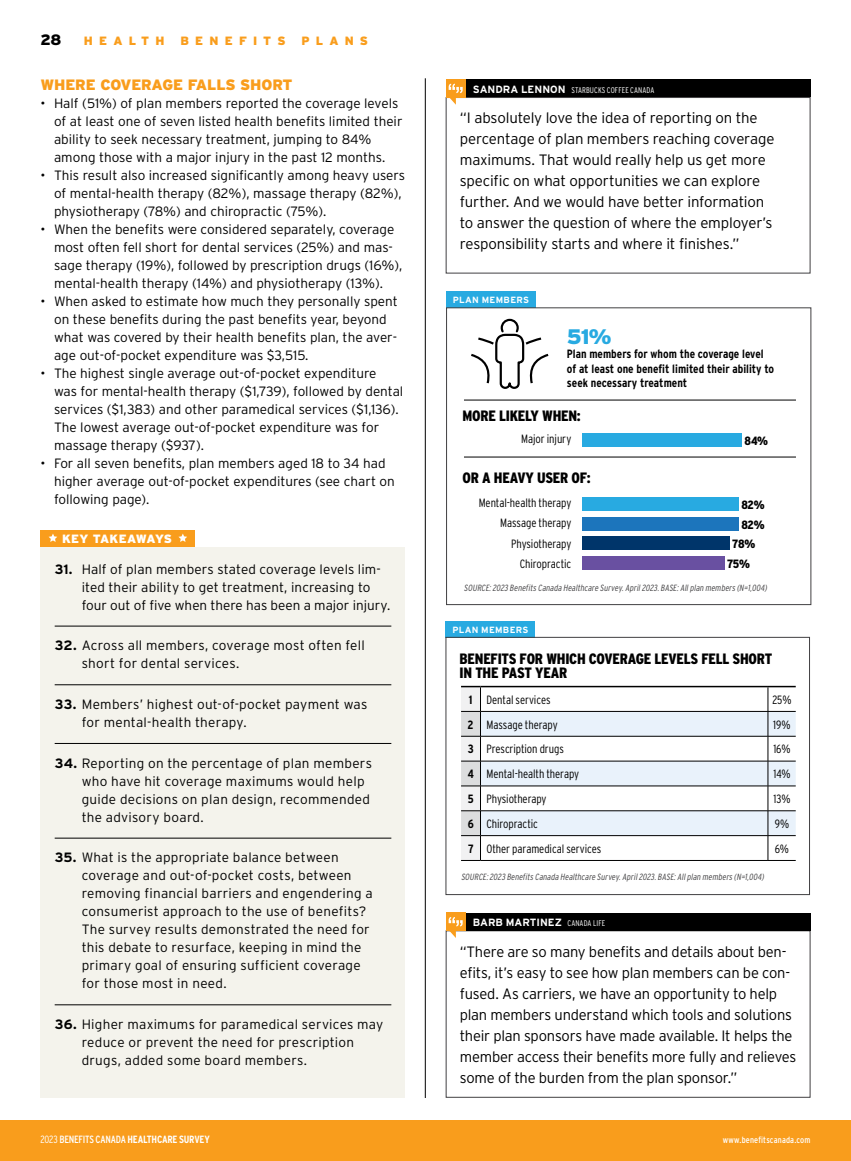
<style>
.page{position:relative;width:851px;height:1161px;background:#fff}
.page>*{position:absolute;margin:0;border:0;box-sizing:border-box;transform-origin:0 0}
.t1{font:900 21px "Interstate";color:#28aae1}
.Quote_copy{font:300 15px/21px "Interstate";letter-spacing:-.015em;color:#000}
.t2{font:900 15px/13.5px "Interstate Condensed";letter-spacing:-.02em;color:#000}
.t3{font:900 15px "Interstate";letter-spacing:-.01em;color:#f99d1c}
.t4{font:900 15px "Interstate";color:#000}
.t5{font:300 13.5px/18px "Interstate";color:#000}
.t6{font:300 13.5px/18px "Interstate";letter-spacing:.02em;color:#000}
.t7{font:300 12px/20.2px "Interstate Condensed";letter-spacing:-.005em;color:#000;text-align:right}
.t8{font:700 12px/14.4px "Interstate Condensed";color:#000}
.t9{font:900 12px "Interstate";letter-spacing:.51em;color:#f99d1c}
.t10{font:900 12px "Interstate Condensed";letter-spacing:-.025em;color:#000}
.t11{font:900 12px "Interstate";letter-spacing:.005em;color:#fff}
.t12{font:700 10.5px "Interstate Condensed";letter-spacing:-.025em;color:#fff}
.t13{font:700 10.5px "Interstate";letter-spacing:-.005em;color:#fff}
.t14{font:italic 300 9px "Interstate Condensed";color:#414042}
.t15{font:9px "Interstate Condensed";letter-spacing:.015em;color:#fff}
.t16{font:700 9px "Interstate";letter-spacing:.03em;color:#fff}
.t17{font:300 8.25px "Interstate Condensed";letter-spacing:.01em;color:#fff}
.s1{font-weight:700}
.s2{font-family:"Interstate";font-weight:700;font-size:10.5px}
.s3{font-family:"Interstate Condensed";font-weight:300;font-size:8.25px}
.s4{font-weight:300}
.s5{font-weight:400}
</style>
<div class="page">
<div style="left:0;top:1120px;width:850px;height:41px;background:#f99d1c"></div>
<hr style="left:425px;top:78px;width:1px;height:1020px;background:#000">
<div style="left:446px;top:913px;width:364px;height:18px;background:#000"></div>
<div style="left:446px;top:913px;width:20px;height:18px;background:#f99d1c"></div>
<svg style="left:448px;top:917px;width:14px;height:21px"></svg>
<div style="left:446px;top:621px;width:89px;height:16px;background:#28aae1"></div>
<div style="left:446px;top:637px;width:363px;height:258px;border:1px solid #414042"></div>
<svg style="left:461px;top:686px;width:334px;height:175px"></svg>
<div style="left:40px;top:547px;width:365px;height:550px;background:#f4f3ec"></div>
<hr style="left:55px;top:626px;width:336px;height:1px;background:#000">
<hr style="left:55px;top:685px;width:336px;height:1px;background:#000">
<hr style="left:55px;top:743px;width:336px;height:1px;background:#000">
<hr style="left:55px;top:838px;width:336px;height:1px;background:#000">
<hr style="left:55px;top:1005px;width:336px;height:1px;background:#000">
<div style="left:40px;top:530px;width:155px;height:17px;background:#f99d1c"></div>
<svg style="left:49px;top:534px;width:8px;height:8px"></svg>
<svg style="left:178px;top:534px;width:9px;height:8px"></svg>
<div style="left:446px;top:291px;width:89px;height:17px;background:#28aae1"></div>
<div style="left:446px;top:308px;width:365px;height:297px;border:1px solid #414042"></div>
<hr style="left:464px;top:400px;width:332px;height:1px;background:#000">
<hr style="left:464px;top:457px;width:332px;height:1px;background:#000">
<div style="left:582px;top:498px;width:156px;height:13px;background:#28aae1"></div>
<div style="left:582px;top:433px;width:159px;height:14px;background:#28aae1"></div>
<div style="left:582px;top:517px;width:156px;height:14px;background:#1c75bc"></div>
<div style="left:582px;top:537px;width:147px;height:13px;background:#00356a"></div>
<div style="left:582px;top:556px;width:142px;height:14px;background:#6950a1"></div>
<svg style="left:471px;top:318px;width:78px;height:71px"></svg>
<div style="left:446px;top:97px;width:364px;height:176px;border:1px solid #414042"></div>
<div style="left:446px;top:80px;width:364px;height:17px;background:#000"></div>
<div style="left:446px;top:80px;width:20px;height:18px;background:#f99d1c"></div>
<svg style="left:448px;top:84px;width:14px;height:21px"></svg>
<p class="t4" style="left:40px;top:31px;width:22px">28</p>
<p class="t9" style="left:84px;top:33px;width:82px">HEALTH</p>
<p class="t9" style="left:180px;top:33px;width:107px">BENEFITS</p>
<p class="t9" style="left:301px;top:33px;width:68px">PLANS</p>
<p class="t3" style="left:40px;top:76px;width:253px">WHERE COVERAGE FALLS SHORT</p>
<p class="t5" style="left:54px;top:94px;width:350px;text-indent:-14px">• Half (51%) of plan members reported the coverage levels of at least one of seven listed health benefits limited their ability to seek necessary treatment, jumping to 84% among those with a major injury in the past 12 months.</p>
<p class="t5" style="left:54px;top:166px;width:352px;text-indent:-14px">• This result also increased significantly among heavy users of mental-health therapy (82%), massage therapy (82%), physiotherapy (78%) and chiropractic (75%).</p>
<p class="t5" style="left:54px;top:220px;width:350px;text-indent:-14px">• When the benefits were considered separately, coverage most often fell short for dental services (25%) and mas&shy;sage therapy (19%), followed by prescription drugs (16%), mental-health therapy (14%) and physiotherapy (13%).</p>
<p class="t5" style="left:54px;top:292px;width:345px;text-indent:-14px">• When asked to estimate how much they personally spent on these benefits during the past benefits year, beyond what was covered by their health benefits plan, the aver&shy;age out-of-pocket expenditure was $3,515.</p>
<p class="t5" style="left:54px;top:364px;width:351px;text-indent:-14px">• The highest single average out-of-pocket expenditure<br>was for mental-health therapy ($1,739), followed by dental services ($1,383) and other paramedical services ($1,136).<br>The lowest average out-of-pocket expenditure was for massage therapy ($937).</p>
<p class="t5" style="left:54px;top:454px;width:342px;text-indent:-14px">• For all seven benefits, plan members aged 18 to 34 had higher average out-of-pocket expenditures (see chart on following page).</p>
<p class="t11" style="left:62px;top:532px;width:111px">KEY TAKEAWAYS</p>
<p class="t5" style="left:82px;top:560px;width:310px;text-indent:-27px"><span class="s1">31.</span> Half of plan members stated coverage levels lim&shy;ited their ability to get treatment, increasing to four out of five when there has been a major injury.</p>
<p class="t6" style="left:82px;top:637px;width:284px;text-indent:-27px"><span class="s1">32.</span> Across all members, coverage most often fell short for dental services.</p>
<p class="t6" style="left:82px;top:695px;width:287px;text-indent:-27px"><span class="s1">33.</span> Members’ highest out-of-pocket payment was for mental-health therapy.</p>
<p class="t6" style="left:82px;top:754px;width:292px;text-indent:-27px"><span class="s1">34.</span> Reporting on the percentage of plan members who have hit coverage maximums would help guide decisions on plan design, recommended the advisory board.</p>
<p class="t6" style="left:82px;top:849px;width:292px;text-indent:-27px"><span class="s1">35.</span> What is the appropriate balance between coverage and out-of-pocket costs, between removing financial barriers and engendering a consumerist approach to the use of benefits?<br>The survey results demonstrated the need for this debate to resurface, keeping in mind the primary goal of ensuring sufficient coverage for those most in need.</p>
<p class="t6" style="left:82px;top:1015px;width:303px;text-indent:-27px"><span class="s1">36.</span> Higher maximums for paramedical services may reduce or prevent the need for prescription drugs, added some board members.</p>
<p class="t17" style="left:473px;top:85px;width:183px"><span class="s2">SANDRA LENNON</span> STARBUCKS COFFEE CANADA</p>
<p class="Quote_copy" style="left:460px;top:107px;width:316px">“I absolutely love the idea of reporting on the percentage of plan members reaching coverage maximums. That would really help us get more specific on what opportunities we can explore further. And we would have better information to answer the question of where the employer’s responsibility starts and where it finishes.”</p>
<p class="t16" style="left:453px;top:295px;width:78px">PLAN MEMBERS</p>
<h1 class="t1" style="left:567px;top:324px;width:46px">51%</h1>
<p class="t8" style="left:567px;top:347px;width:209px">Plan members for whom the coverage level of at least one benefit limited their ability to seek necessary treatment</p>
<p class="t2" style="left:462px;top:409px;width:120px">MORE LIKELY WHEN:</p>
<p class="t7" style="left:521px;top:429px;width:52px">Major injury</p>
<p class="t2" style="left:462px;top:471px;width:130px">OR A HEAVY USER OF:</p>
<p class="t7" style="left:478px;top:493px;width:94px">Mental-health therapy<br>Massage therapy<br>Physiotherapy<br>Chiropractic</p>
<p class="t10" style="left:744px;top:434px;width:25px">84%</p>
<p class="t10" style="left:741px;top:498px;width:25px">82%</p>
<p class="t10" style="left:741px;top:518px;width:25px">82%</p>
<p class="t10" style="left:732px;top:537px;width:25px">78%</p>
<p class="t10" style="left:727px;top:557px;width:24px">75%</p>
<p class="t14" style="left:464px;top:583px;width:306px">SOURCE:2023BenefitsCanada Healthcare Survey.April2023.BASE:Allplan members(N=1,004)</p>
<p class="t16" style="left:452px;top:624px;width:78px">PLAN MEMBERS</p>
<p class="t2" style="left:459px;top:652px;width:314px">BENEFITS FOR WHICH COVERAGE LEVELS FELL SHORT<br>IN THE PAST YEAR</p>
<p class="t7" style="left:469px;top:689px;width:83px"><span class="s1">1</span> Dental services</p>
<p class="t7" style="left:772px;top:689px;width:21px">25%</p>
<p class="t7" style="left:467px;top:714px;width:91px"><span class="s1">2</span> Massage therapy</p>
<p class="t7" style="left:773px;top:714px;width:19px">19%</p>
<p class="t7" style="left:467px;top:739px;width:98px"><span class="s1">3</span> Prescription drugs</p>
<p class="t7" style="left:773px;top:739px;width:19px">16%</p>
<p class="t7" style="left:467px;top:764px;width:113px"><span class="s1">4</span> Mental-health therapy</p>
<p class="t7" style="left:773px;top:764px;width:19px">14%</p>
<p class="t7" style="left:468px;top:789px;width:80px"><span class="s1">5</span> Physiotherapy</p>
<p class="t7" style="left:773px;top:789px;width:18px">13%</p>
<p class="t7" style="left:467px;top:814px;width:72px"><span class="s1">6</span> Chiropractic</p>
<p class="t7" style="left:774px;top:814px;width:16px">9%</p>
<p class="t7" style="left:468px;top:838px;width:135px"><span class="s1">7</span> Other paramedical services</p>
<p class="t7" style="left:774px;top:838px;width:16px">6%</p>
<p class="t14" style="left:461px;top:871px;width:306px">SOURCE:2023BenefitsCanada Healthcare Survey.April2023.BASE:Allplan members(N=1,004)</p>
<p class="t13" style="left:473px;top:916px;width:134px">BARB MARTINEZ <span class="s3">CANADA LIFE</span></p>
<p class="Quote_copy" style="left:460px;top:941px;width:338px">“There are so many benefits and details about ben&shy;efits, it’s easy to see how plan members can be con&shy;fused. As carriers, we have an opportunity to help plan members understand which tools and solutions their plan sponsors have made available. It helps the member access their benefits more fully and relieves some of the burden from the plan sponsor.”</p>
<p class="t12" style="left:40px;top:1134px;width:171px"><span class="s4">2023</span> <span class="s5">BENEFITS CANADA</span> HEALTHCARE SURVEY</p>
<p class="t15" style="left:722px;top:1135px;width:89px">www.benefitscanada.com</p>
</div>
